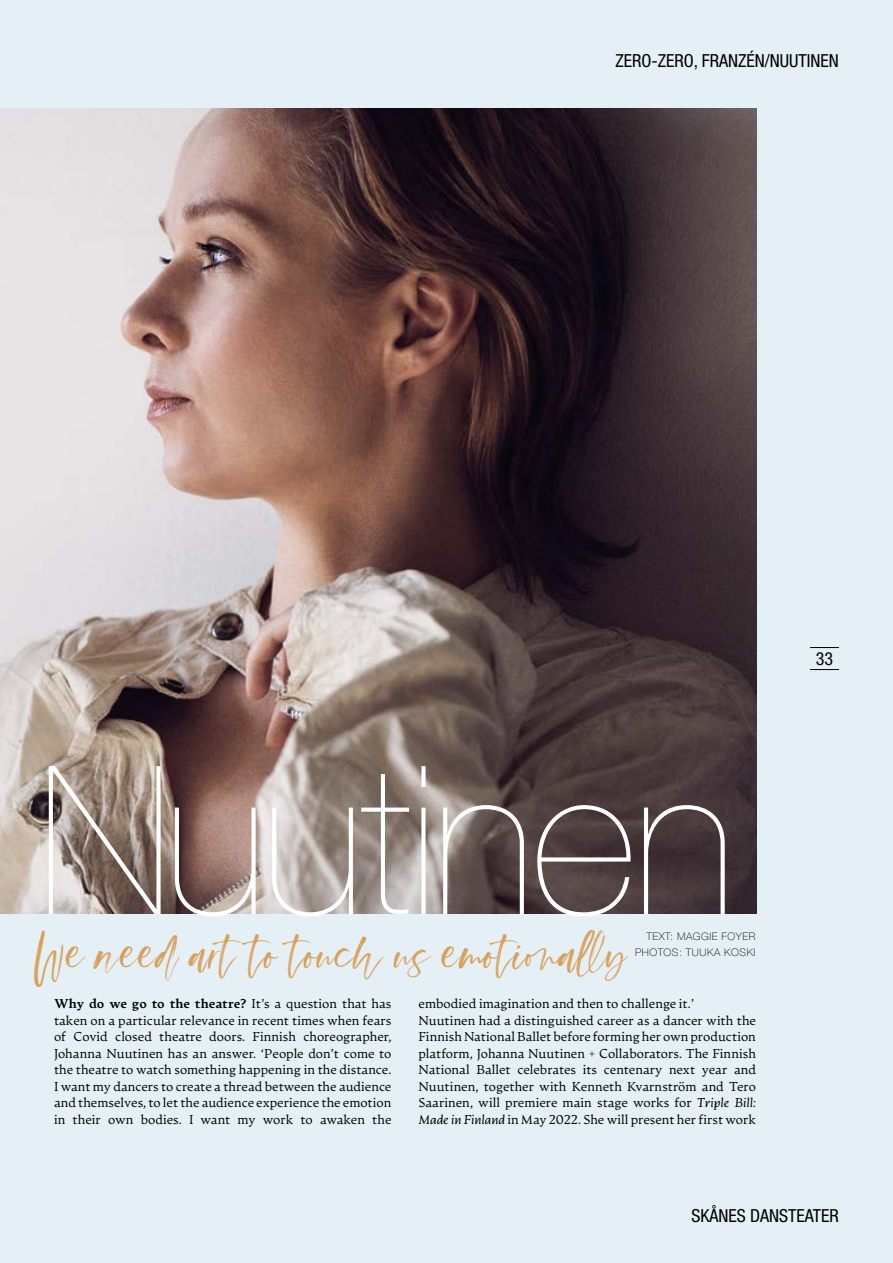
<style>
.page{position:relative;width:893px;height:1263px;background:#e4f0f5}
.page>*{position:absolute;margin:0;border:0;box-sizing:border-box;transform-origin:0 0}
.t1{font:200 207px "Helvetica Neue LT Pro";letter-spacing:-.015em;color:#fff}
.Brödtext_-_mellanrub{font:46.5px "Empathy Alt";color:#d8a05b}
.Header_-_Sektion{font:condensed 18px "Helvetica Neue LT Pro";color:#000}
.Brödtext{font:300 12.75px/16.5px "Artifex CF";color:#000;text-align:justify}
.Byline___text_och_fo{font:100 10.5px "Helvetica Neue LT Pro";letter-spacing:.05em;color:#000}
.s1{font-weight:800}
.s2{font-style:italic}
</style>
<div class="page">
<svg style="left:810px;top:647px;width:29px;height:1px"></svg>
<svg style="left:810px;top:669px;width:29px;height:1px"></svg>
<img style="left:0;top:108px;width:756px;height:805px">
<p class="Header_-_Sektion" style="left:615px;top:50px;width:225px">ZERO-ZERO, FRANZÉN/NUUTINEN</p>
<h1 class="t1" style="left:38px;top:721px;width:700px">Nuutinen</h1>
<h2 class="Brödtext_-_mellanrub" style="left:39px;top:923px;width:590px">We need art to touch us emotionally</h2>
<p class="Byline___text_och_fo" style="left:646px;top:930px;width:111px">TEXT: MAGGIE FOYER</p>
<p class="Byline___text_och_fo" style="left:635px;top:947px;width:122px">PHOTOS: TUUKA KOSKI</p>
<p class="Brödtext" style="left:54px;top:995px;width:339px"><span class="s1">Why do we go to the theatre?</span> It’s a question that has taken on a particular relevance in recent times when fears of Covid closed theatre doors. Finnish choreographer, Johanna Nuutinen has an answer. ‘People don’t come to the theatre to watch something happening in the distance.<br>I want my dancers to create a thread between the audience and themselves, to let the audience experience the emotion in their own bodies. I want my work to awaken the</p>
<p class="Brödtext" style="left:418px;top:995px;width:277px">embodied imagination and then to challenge it.’</p>
<p class="Brödtext" style="left:418px;top:1011px;width:339px">Nuutinen had a distinguished career as a dancer with the Finnish National Ballet before forming her own production platform, Johanna Nuutinen + Collaborators. The Finnish National Ballet celebrates its centenary next year and Nuutinen, together with Kenneth Kvarnström and Tero Saarinen, will premiere main stage works for <span class="s2">Triple Bill:<br>Made in Finland</span> in May 2022. She will present her first work</p>
<h3 class="Header_-_Sektion" style="left:816px;top:648px;width:19px">33</h3>
<h3 class="Header_-_Sektion" style="left:692px;top:1205px;width:149px">SKÅNES DANSTEATER</h3>
</div>
